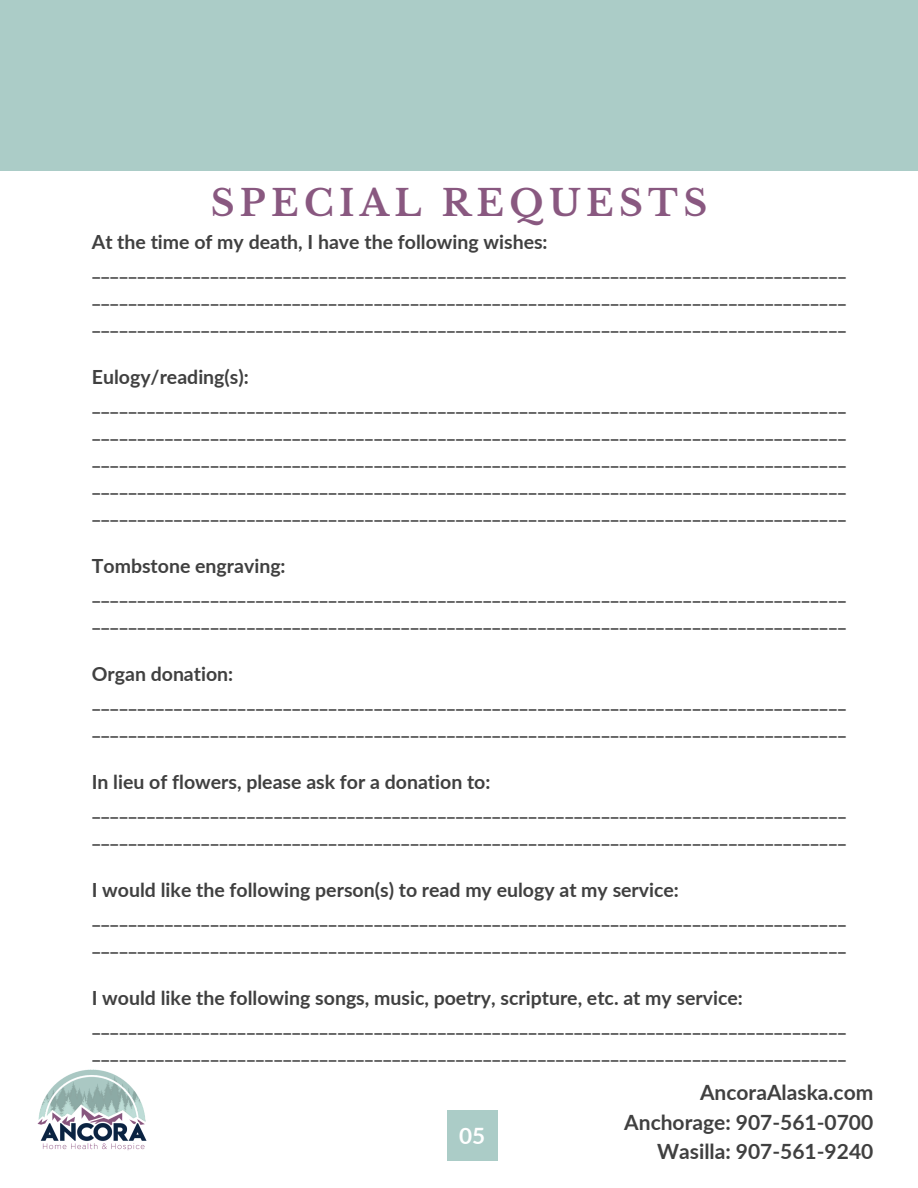
<style>
.page{position:relative;width:918px;height:1188px;background:#fff}
.page>*{position:absolute;margin:0;border:0;box-sizing:border-box;transform-origin:0 0}
.t1{font:700 36px "Libre Baskerville";letter-spacing:.15em;color:#895880}
.t2{font:700 22.5px "Lato";color:#fff}
.t3{font:700 21px "Lato";color:#404040}
.t4{font:700 19.5px/27px "Lato";color:#404040}
</style>
<div class="page">
<div style="left:0;top:0;width:918px;height:170px;background:#abccc7"></div>
<div style="left:447px;top:1110px;width:51px;height:51px;background:#abccc7"></div>
<img style="left:37px;top:1069px;width:110px;height:82px">
<h1 class="t1" style="left:211px;top:181px;width:498px">SPECIAL REQUESTS</h1>
<p class="t4" style="left:92px;top:228px;width:457px">At the time of my death, I have the following wishes:</p>
<p class="t4" style="left:92px;top:255px;width:756px;text-align:justify">___________________________________________________________________________________ ___________________________________________________________________________________ ___________________________________________________________________________________</p>
<p class="t4" style="left:92px;top:363px;width:159px">Eulogy/reading(s):</p>
<p class="t4" style="left:92px;top:390px;width:756px;text-align:justify">___________________________________________________________________________________ ___________________________________________________________________________________ ___________________________________________________________________________________ ___________________________________________________________________________________ ___________________________________________________________________________________</p>
<p class="t4" style="left:92px;top:552px;width:195px">Tombstone engraving:</p>
<p class="t4" style="left:92px;top:579px;width:756px">___________________________________________________________________________________ ___________________________________________________________________________________</p>
<p class="t4" style="left:92px;top:660px;width:143px">Organ donation:</p>
<p class="t4" style="left:92px;top:687px;width:756px">___________________________________________________________________________________ ___________________________________________________________________________________</p>
<p class="t4" style="left:92px;top:768px;width:400px">In lieu of flowers, please ask for a donation to:</p>
<p class="t4" style="left:92px;top:795px;width:756px">___________________________________________________________________________________ ___________________________________________________________________________________</p>
<p class="t4" style="left:92px;top:876px;width:589px">I would like the following person(s) to read my eulogy at my service:</p>
<p class="t4" style="left:92px;top:903px;width:756px">___________________________________________________________________________________ ___________________________________________________________________________________</p>
<p class="t4" style="left:92px;top:984px;width:653px">I would like the following songs, music, poetry, scripture, etc. at my service:</p>
<p class="t4" style="left:92px;top:1011px;width:756px">___________________________________________________________________________________ ___________________________________________________________________________________</p>
<p class="t3" style="left:700px;top:1080px;width:175px">AncoraAlaska.com</p>
<p class="t3" style="left:624px;top:1109px;width:251px">Anchorage: 907-561-0700</p>
<p class="t3" style="left:657px;top:1138px;width:218px">Wasilla: 907-561-9240</p>
<p class="t2" style="left:459px;top:1122px;width:28px">05</p>
</div>
